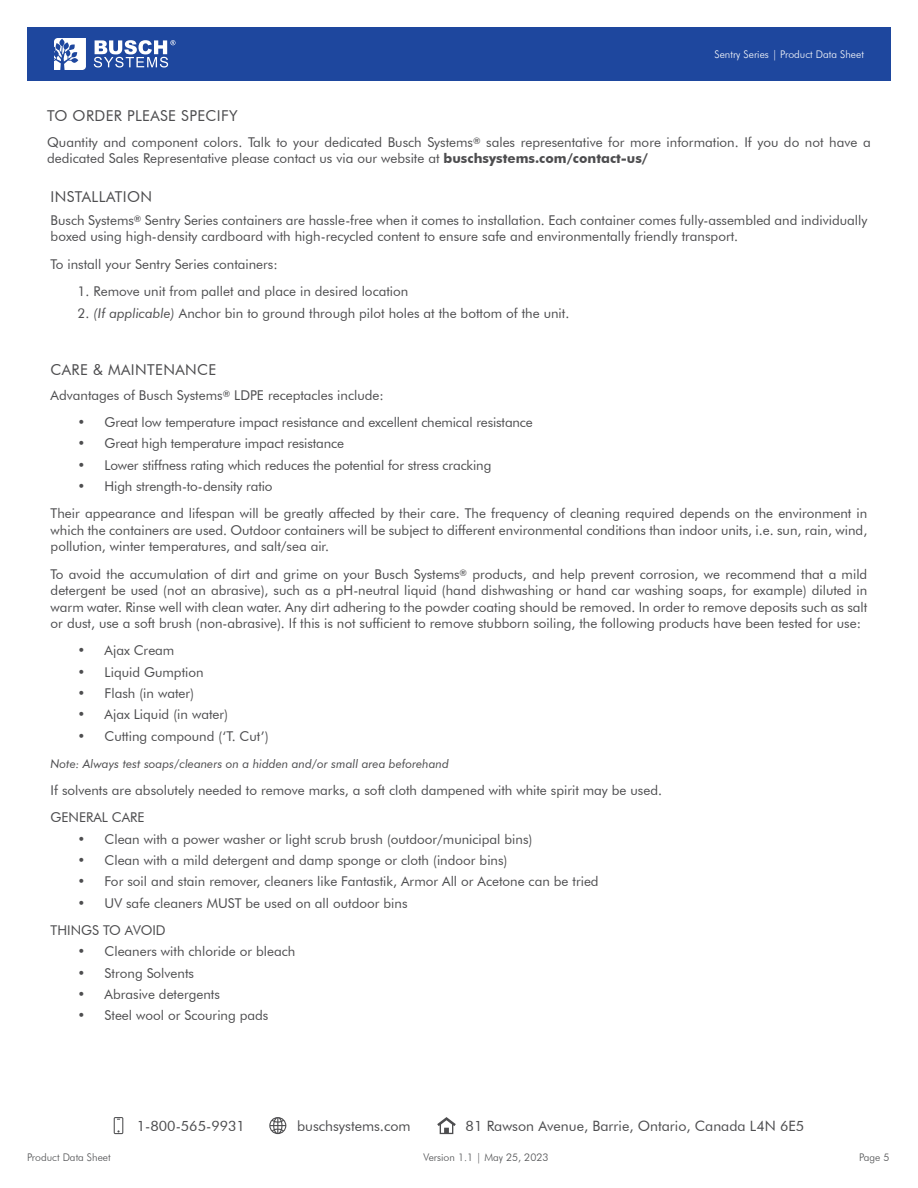
<style>
.page{position:relative;width:918px;height:1188px;background:#fff}
.page>*{position:absolute;margin:0;border:0;box-sizing:border-box;transform-origin:0 0}
.t1{font:15px "Futura BT";letter-spacing:.025em;color:#4d4d4f}
.t2{font:14.25px "Futura BT";color:#4d4d4f}
.t3{font:13.5px/16.5px "Futura BT";color:#4d4d4f}
.t4{font:italic 12px "Futura BT";color:#4d4d4f}
.t5{font:300 10.5px "Futura BT";color:#4c4d4f}
.t6{font:300 10.5px "Futura BT";color:#fff}
.s1{font-weight:700}
.s2{font-style:italic}
</style>
<div class="page">
<svg style="left:437px;top:1117px;width:19px;height:17px"></svg>
<svg style="left:114px;top:1117px;width:9px;height:17px"></svg>
<svg style="left:269px;top:1117px;width:17px;height:17px"></svg>
<div style="left:27px;top:27px;width:864px;height:54px;background:#1e479e"></div>
<svg style="left:54px;top:38px;width:32px;height:32px"></svg>
<svg style="left:94px;top:40px;width:82px;height:28px"></svg>
<p class="t1" style="left:47px;top:106px;width:192px">TO ORDER PLEASE SPECIFY</p>
<p class="t6" style="left:714px;top:48px;width:151px">Sentry Series | Product Data Sheet</p>
<p class="t3" style="left:47px;top:133px;width:825px">Quantity and component colors. Talk to your dedicated Busch Systems<sup>®</sup> sales representative for more information. If you do not have a dedicated Sales Representative please contact us via our website at <span class="s1">buschsystems.com/contact-us/</span></p>
<p class="t1" style="left:51px;top:188px;width:103px">INSTALLATION</p>
<p class="t3" style="left:51px;top:212px;width:818px">Busch Systems<sup>®</sup> Sentry Series containers are hassle-free when it comes to installation. Each container comes fully-assembled and individually boxed using high-density cardboard with high-recycled content to ensure safe and environmentally friendly transport.</p>
<p class="t3" style="left:51px;top:255px;width:229px">To install your Sentry Series containers:</p>
<p class="t3" style="left:78px;top:283px;width:332px">1. Remove unit from pallet and place in desired location</p>
<p class="t3" style="left:78px;top:305px;width:493px">2. <span class="s2">(If applicable)</span> Anchor bin to ground through pilot holes at the bottom of the unit.</p>
<p class="t1" style="left:51px;top:361px;width:167px">CARE &amp; MAINTENANCE</p>
<p class="t3" style="left:51px;top:387px;width:335px">Advantages of Busch Systems<sup>®</sup> LDPE receptacles include:</p>
<p class="t3" style="left:78px;top:414px;width:457px">• Great low temperature impact resistance and excellent chemical resistance</p>
<p class="t3" style="left:78px;top:435px;width:268px">• Great high temperature impact resistance</p>
<p class="t3" style="left:78px;top:456px;width:415px">• Lower stiffness rating which reduces the potential for stress cracking</p>
<p class="t3" style="left:51px;top:472px;width:818px;line-height:27.3px;text-indent:27px">• High strength-to-density ratio<br>Their appearance and lifespan will be greatly affected by their care. The frequency of cleaning required depends on the environment in</p>
<p class="t3" style="left:51px;top:522px;width:818px">which the containers are used. Outdoor containers will be subject to different environmental conditions than indoor units, i.e. sun, rain, wind, pollution, winter temperatures, and salt/sea air.</p>
<p class="t3" style="left:51px;top:565px;width:818px;text-align:justify">To avoid the accumulation of dirt and grime on your Busch Systems<sup>®</sup> products, and help prevent corrosion, we recommend that a mild detergent be used (not an abrasive), such as a pH-neutral liquid (hand dishwashing or hand car washing soaps, for example) diluted in warm water. Rinse well with clean water. Any dirt adhering to the powder coating should be removed. In order to remove deposits such as salt or dust, use a soft brush (non-abrasive). If this is not sufficient to remove stubborn soiling, the following products have been tested for use:</p>
<p class="t3" style="left:78px;top:642px;width:98px">• Ajax Cream</p>
<p class="t3" style="left:78px;top:663px;width:128px">• Liquid Gumption</p>
<p class="t3" style="left:78px;top:685px;width:118px">• Flash (in water)</p>
<p class="t3" style="left:78px;top:706px;width:152px">• Ajax Liquid (in water)</p>
<p class="t3" style="left:78px;top:727px;width:192px">• Cutting compound (‘T. Cut’)</p>
<p class="t4" style="left:51px;top:756px;width:400px">Note: Always test soaps/cleaners on a hidden and/or small area beforehand</p>
<p class="t3" style="left:51px;top:777px;width:613px;line-height:27.3px">If solvents are absolutely needed to remove marks, a soft cloth dampened with white spirit may be used.<br>GENERAL CARE</p>
<p class="t3" style="left:78px;top:831px;width:456px">• Clean with a power washer or light scrub brush (outdoor/municipal bins)</p>
<p class="t3" style="left:78px;top:852px;width:431px">• Clean with a mild detergent and damp sponge or cloth (indoor bins)</p>
<p class="t3" style="left:78px;top:873px;width:523px">• For soil and stain remover, cleaners like Fantastik, Armor All or Acetone can be tried</p>
<p class="t3" style="left:51px;top:889px;width:358px;line-height:27.3px;text-indent:27px">• UV safe cleaners MUST be used on all outdoor bins<br>THINGS TO AVOID</p>
<p class="t3" style="left:78px;top:943px;width:219px">• Cleaners with chloride or bleach</p>
<p class="t3" style="left:78px;top:964px;width:118px">• Strong Solvents</p>
<p class="t3" style="left:78px;top:986px;width:144px">• Abrasive detergents</p>
<p class="t3" style="left:78px;top:1007px;width:192px">• Steel wool or Scouring pads</p>
<p class="t2" style="left:137px;top:1117px;width:110px">1-800-565-9931</p>
<p class="t2" style="left:297px;top:1117px;width:115px">buschsystems.com</p>
<p class="t2" style="left:466px;top:1117px;width:340px">81 Rawson Avenue, Barrie, Ontario, Canada L4N 6E5</p>
<p class="t5" style="left:27px;top:1151px;width:85px">Product Data Sheet</p>
<p class="t5" style="left:424px;top:1151px;width:126px">Version 1.1 | May 25, 2023</p>
<p class="t5" style="left:859px;top:1151px;width:32px">Page 5</p>
</div>
